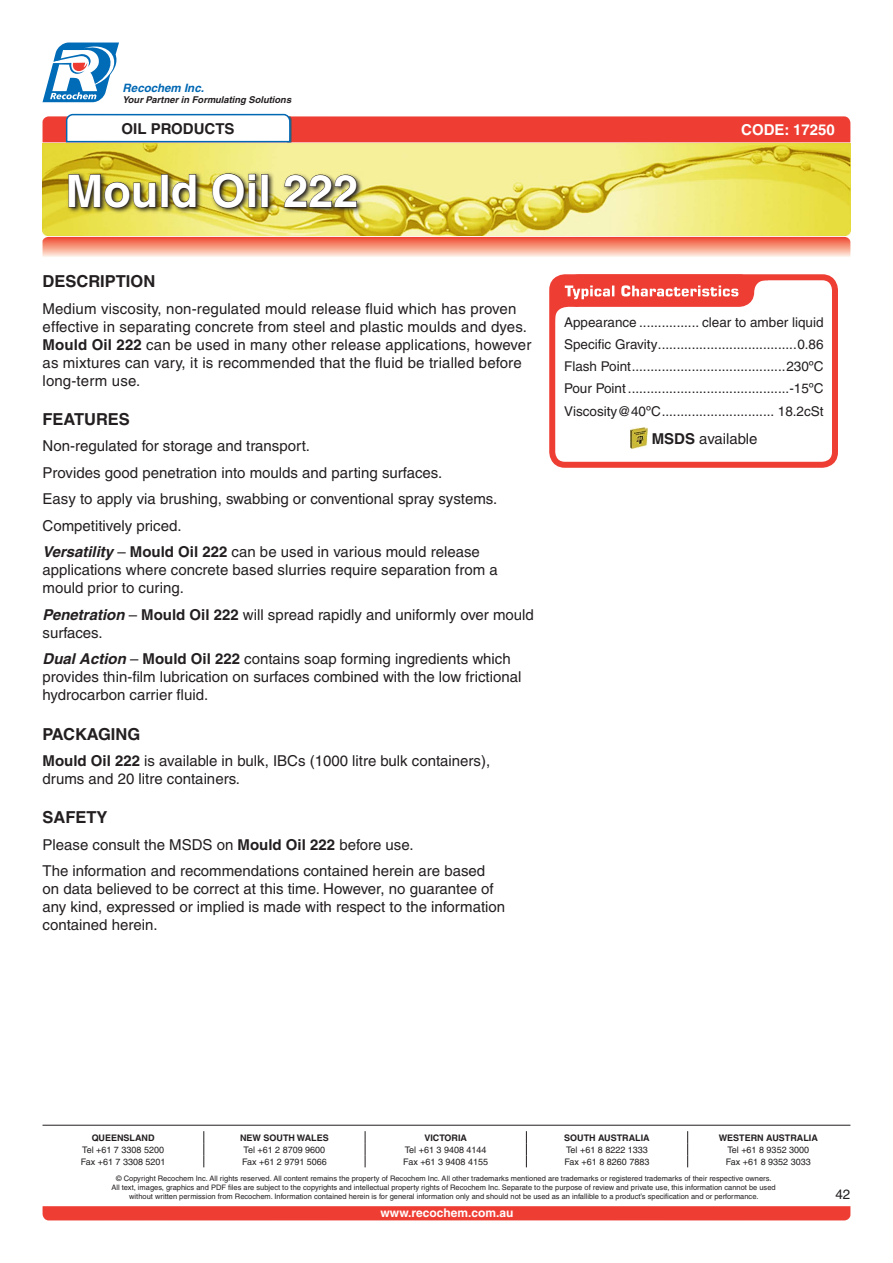
<style>
.page{position:relative;width:893px;height:1263px;background:#fff}
.page>*{position:absolute;margin:0;border:0;box-sizing:border-box;transform-origin:0 0}
.Product_name{font:700 45px "Helvetica";color:#fff}
.Heading{font:700 16.5px "Helvetica";color:#231f20}
.Body_Text{font:15px/18px "Helvetica";color:#231f20}
.Paragraph_Style_5{font:15px/18px "Helvetica";letter-spacing:.01em;color:#231f20}
.Bullet{font:15px "Helvetica";color:#231f20}
.Product_category{font:700 15px "Helvetica";color:#231f20}
.Description_2{font:700 15px "Helvetica";color:#fff}
.Typical_Characterist{font:13.5px "Helvetica";color:#231f20}
.Body_Text-2{font:700 12px "Helvetica";color:#fff}
.t1{font:italic 700 11.55px "Helvetica";color:#0168b3}
.t2{font:italic 700 9.3px "Helvetica";color:#231f20}
.t3{font:9px "Helvetica";color:#231f20}
.t4{font:700 9px "Helvetica";color:#231f20}
.t5{font:7.5px/9px "Helvetica";color:#231f20;text-align:center}
.s1{font-weight:700}
.s2{font-weight:700;font-style:italic}
</style>
<div class="page">
<svg style="left:43px;top:43px;width:76px;height:59px"></svg>
<svg style="left:204px;top:1131px;width:1px;height:36px"></svg>
<svg style="left:365px;top:1131px;width:1px;height:36px"></svg>
<svg style="left:526px;top:1131px;width:1px;height:36px"></svg>
<svg style="left:687px;top:1131px;width:1px;height:36px"></svg>
<svg style="left:43px;top:237px;width:807px;height:20px;background:#f69b87"></svg>
<hr style="left:43px;top:1125px;width:807px;height:1px;background:#231f20">
<svg style="left:43px;top:1206px;width:808px;height:14px;background:#ee4037"></svg>
<img style="left:43px;top:150px;width:807px;height:86px">
<svg style="left:43px;top:113px;width:807px;height:37px"></svg>
<img style="left:67px;top:171px;width:297px;height:44px">
<svg style="left:68px;top:174px;width:88px;height:34px;background:#756c28"></svg>
<div style="left:161px;top:174px;width:7px;height:33px;border:1px solid #231f20"></div>
<svg style="left:172px;top:174px;width:24px;height:34px"></svg>
<svg style="left:212px;top:173px;width:44px;height:36px;background:#7c743a"></svg>
<div style="left:261px;top:174px;width:7px;height:33px;border:1px solid #231f20"></div>
<svg style="left:284px;top:174px;width:73px;height:34px;background:#7b764f"></svg>
<div style="left:549px;top:274px;width:289px;height:194px;border:6px solid #ee3e34;border-radius:13px"></div>
<div style="left:564px;top:274px;width:190px;height:33px;border:6px solid #ee3e34;border-radius:12px"></div>
<svg style="left:552px;top:277px;width:216px;height:44px"></svg>
<img style="left:630px;top:428px;width:18px;height:21px">
<p class="t1" style="left:123px;top:81px;width:83px">Recochem Inc.</p>
<p class="t2" style="left:123px;top:94px;width:170px">Your Partner in Formulating Solutions</p>
<p class="Product_category" style="left:122px;top:120px;width:115px">OIL PRODUCTS</p>
<p class="Product_name" style="left:66px;top:164px;width:294px">Mould Oil 222</p>
<p class="Heading" style="left:43px;top:271px;width:114px">DESCRIPTION</p>
<p class="Paragraph_Style_5" style="left:43px;top:299px;width:490px">Medium viscosity, non-regulated mould release fluid which has proven effective in separating concrete from steel and plastic moulds and dyes.<br><span class="s1">Mould Oil 222</span> can be used in many other release applications, however as mixtures can vary, it is recommended that the fluid be trialled before long-term use.</p>
<p class="Heading" style="left:43px;top:409px;width:89px">FEATURES</p>
<p class="Bullet" style="left:43px;top:437px;width:269px">Non-regulated for storage and transport.</p>
<p class="Bullet" style="left:43px;top:464px;width:401px">Provides good penetration into moulds and parting surfaces.</p>
<p class="Bullet" style="left:43px;top:490px;width:456px">Easy to apply via brushing, swabbing or conventional spray systems.</p>
<p class="Bullet" style="left:43px;top:517px;width:141px">Competitively priced.</p>
<p class="Body_Text" style="left:43px;top:543px;width:457px"><span class="s2">Versatility</span> – <span class="s1">Mould Oil 222</span> can be used in various mould release applications where concrete based slurries require separation from a mould prior to curing.</p>
<p class="Body_Text" style="left:43px;top:605px;width:493px"><span class="s2">Penetration</span> – <span class="s1">Mould Oil 222</span> will spread rapidly and uniformly over mould surfaces.</p>
<p class="Body_Text" style="left:43px;top:650px;width:480px"><span class="s2">Dual Action</span> – <span class="s1">Mould Oil 222</span> contains soap forming ingredients which provides thin-film lubrication on surfaces combined with the low frictional hydrocarbon carrier fluid.</p>
<p class="Heading" style="left:43px;top:724px;width:99px">PACKAGING</p>
<p class="Body_Text" style="left:43px;top:752px;width:449px"><span class="s1">Mould Oil 222</span> is available in bulk, IBCs (1000 litre bulk containers), drums and 20 litre containers.</p>
<p class="Heading" style="left:43px;top:807px;width:67px">SAFETY</p>
<p class="Body_Text" style="left:43px;top:836px;width:373px">Please consult the MSDS on <span class="s1">Mould Oil 222</span> before use.</p>
<p class="Body_Text" style="left:43px;top:862px;width:464px">The information and recommendations contained herein are based on data believed to be correct at this time. However, no guarantee of any kind, expressed or implied is made with respect to the information contained herein.</p>
<p class="Description_2" style="left:741px;top:121px;width:95px">CODE: 17250</p>
<p class="Typical_Characterist" style="left:564px;top:314px;width:261px">Appearance ................ clear to amber liquid</p>
<p class="Typical_Characterist" style="left:564px;top:336px;width:261px">Specific Gravity.....................................0.86</p>
<p class="Typical_Characterist" style="left:564px;top:358px;width:261px">Flash Point.........................................230ºC</p>
<p class="Typical_Characterist" style="left:564px;top:381px;width:261px">Pour Point ...........................................-15ºC</p>
<p class="Typical_Characterist" style="left:564px;top:403px;width:261px">Viscosity@40ºC.............................. 18.2cSt</p>
<p class="Body_Text" style="left:652px;top:430px;width:107px"><span class="s1">MSDS</span> available</p>
<p class="t4" style="left:92px;top:1132px;width:64px">QUEENSLAND</p>
<p class="t4" style="left:240px;top:1132px;width:90px">NEW SOUTH WALES</p>
<p class="t4" style="left:424px;top:1132px;width:44px">VICTORIA</p>
<p class="t4" style="left:564px;top:1132px;width:87px">SOUTH AUSTRALIA</p>
<p class="t4" style="left:719px;top:1132px;width:101px">WESTERN AUSTRALIA</p>
<p class="t3" style="left:82px;top:1144px;width:83px">Tel +61 7 3308 5200</p>
<p class="t3" style="left:244px;top:1144px;width:83px">Tel +61 2 8709 9600</p>
<p class="t3" style="left:405px;top:1144px;width:83px">Tel +61 3 9408 4144</p>
<p class="t3" style="left:566px;top:1144px;width:83px">Tel +61 8 8222 1333</p>
<p class="t3" style="left:727px;top:1144px;width:83px">Tel +61 8 9352 3000</p>
<p class="t3" style="left:81px;top:1156px;width:86px">Fax +61 7 3308 5201</p>
<p class="t3" style="left:242px;top:1156px;width:86px">Fax +61 2 9791 5066</p>
<p class="t3" style="left:403px;top:1156px;width:86px">Fax +61 3 9408 4155</p>
<p class="t3" style="left:565px;top:1156px;width:86px">Fax +61 8 8260 7883</p>
<p class="t3" style="left:726px;top:1156px;width:86px">Fax +61 8 9352 3033</p>
<p class="t5" style="left:111px;top:1174px;width:666px">© Copyright Recochem Inc. All rights reserved. All content remains the property of Recochem Inc. All other trademarks mentioned are trademarks or registered trademarks of their respective owners.<br>All text, images, graphics and PDF files are subject to the copyrights and intellectual property rights of Recochem Inc. Separate to the purpose of review and private use, this information cannot be used without written permission from Recochem. Information contained herein is for general information only and should not be used as an infallible to a product’s specification and or performance.</p>
<p class="Body_Text-2" style="left:381px;top:1205px;width:134px">www.recochem.com.au</p>
<p class="Typical_Characterist" style="left:835px;top:1186px;width:17px">42</p>
</div>
